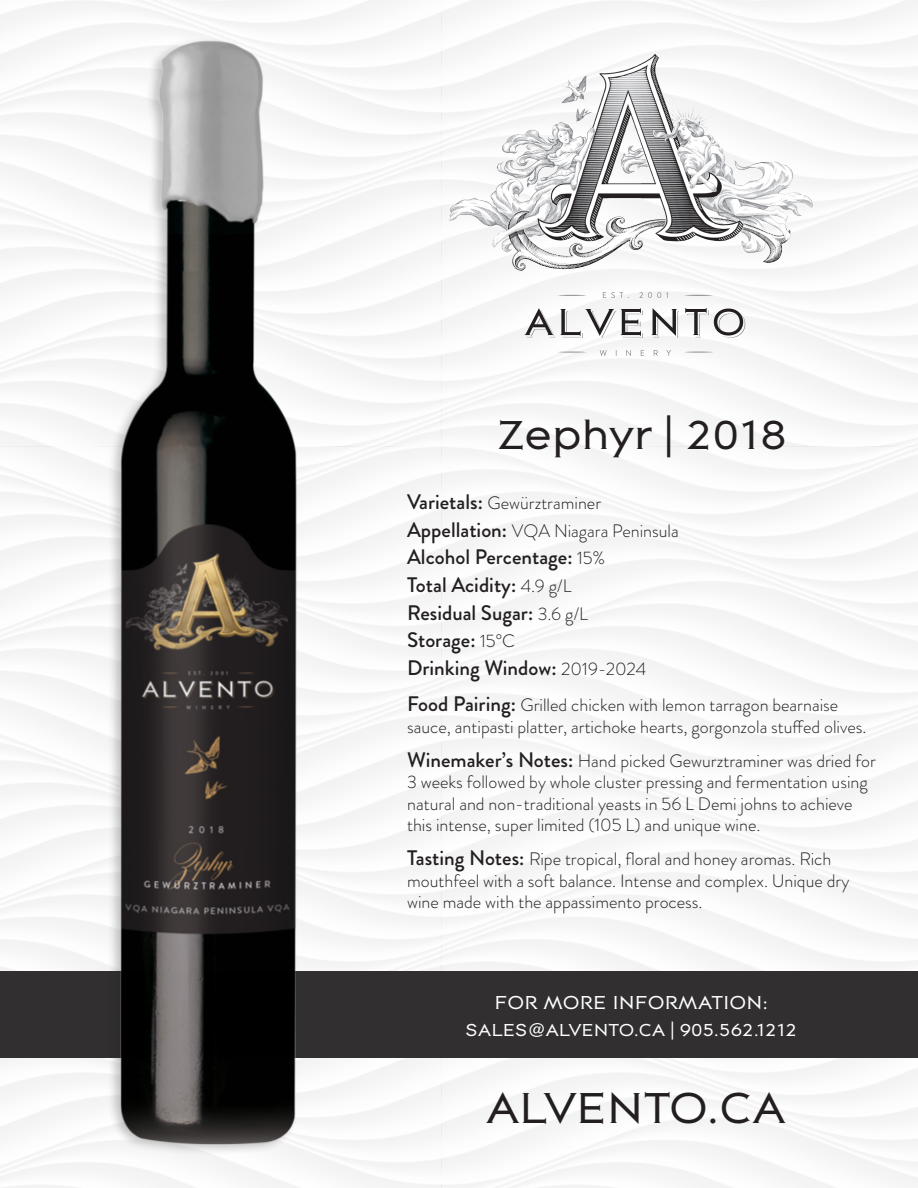
<style>
.page{position:relative;width:918px;height:1188px;background:#fff}
.page>*{position:absolute;margin:0;border:0;box-sizing:border-box;transform-origin:0 0}
.t1{font:45px "New Age Gothic 55";color:#231f20}
.t2{font:42px "New Age Gothic 55";color:#231f20}
.t3{font:500 21px "Brandon Grotesque";color:#231f20}
.t4{font:19.5px "New Age Gothic 55";color:#fff}
.t5{font:300 18px/21.6px "Brandon Grotesque";color:#231f20}
.t6{font:18px "New Age Gothic 55";color:#fff}
.s1{font-weight:500;font-size:21px}
.s2{font-weight:300;font-size:18px}
</style>
<div class="page">
<div style="left:0;top:971px;width:918px;height:87px;background:#312f30"></div>
<img style="left:448px;top:52px;width:367px;height:222px">
<svg style="left:525px;top:308px;width:220px;height:30px"></svg>
<svg style="left:600px;top:350px;width:7px;height:6px"></svg>
<svg style="left:626px;top:350px;width:5px;height:6px"></svg>
<svg style="left:641px;top:350px;width:3px;height:6px"></svg>
<svg style="left:654px;top:350px;width:4px;height:6px"></svg>
<svg style="left:666px;top:350px;width:5px;height:6px"></svg>
<svg style="left:557px;top:352px;width:30px;height:1px"></svg>
<svg style="left:684px;top:352px;width:30px;height:1px"></svg>
<svg style="left:603px;top:292px;width:26px;height:6px"></svg>
<svg style="left:639px;top:292px;width:29px;height:6px"></svg>
<svg style="left:557px;top:295px;width:30px;height:1px"></svg>
<svg style="left:684px;top:295px;width:30px;height:1px"></svg>
<img style="left:91px;top:24px;width:232px;height:1145px">
<p class="t2" style="left:498px;top:409px;width:290px">Zephyr | 2018</p>
<p class="t5" style="left:407px;top:492px;width:196px"><span class="s1">Varietals:</span> Gewürztraminer</p>
<p class="t5" style="left:407px;top:520px;width:273px"><span class="s1">Appellation:</span> VQA Niagara Peninsula</p>
<p class="t3" style="left:407px;top:543px;width:200px">Alcohol Percentage: <span class="s2">15%</span></p>
<p class="t3" style="left:407px;top:570px;width:166px">Total Acidity: <span class="s2">4.9 g/L</span></p>
<p class="t3" style="left:407px;top:598px;width:182px">Residual Sugar: <span class="s2">3.6 g/L</span></p>
<p class="t3" style="left:407px;top:625px;width:109px">Storage: <span class="s2">15°C</span></p>
<p class="t3" style="left:407px;top:653px;width:241px">Drinking Window: <span class="s2">2019-2024</span></p>
<p class="t5" style="left:407px;top:694px;width:461px"><span class="s1">Food Pairing:</span> Grilled chicken with lemon tarragon bearnaise sauce, antipasti platter, artichoke hearts, gorgonzola stuffed olives.</p>
<p class="t5" style="left:407px;top:750px;width:470px"><span class="s1">Winemaker’s Notes:</span> Hand picked Gewurztraminer was dried for 3 weeks followed by whole cluster pressing and fermentation using natural and non-traditional yeasts in 56 L Demi johns to achieve this intense, super limited (105 L) and unique wine.</p>
<p class="t5" style="left:407px;top:848px;width:444px"><span class="s1">Tasting Notes:</span> Ripe tropical, floral and honey aromas. Rich mouthfeel with a soft balance. Intense and complex. Unique dry wine made with the appassimento process.</p>
<p class="t4" style="left:495px;top:990px;width:275px">FOR MORE INFORMATION:</p>
<p class="t6" style="left:465px;top:1019px;width:333px">SALES@ALVENTO.CA | 905.562.1212</p>
<h1 class="t1" style="left:486px;top:1080px;width:301px">ALVENTO.CA</h1>
</div>
